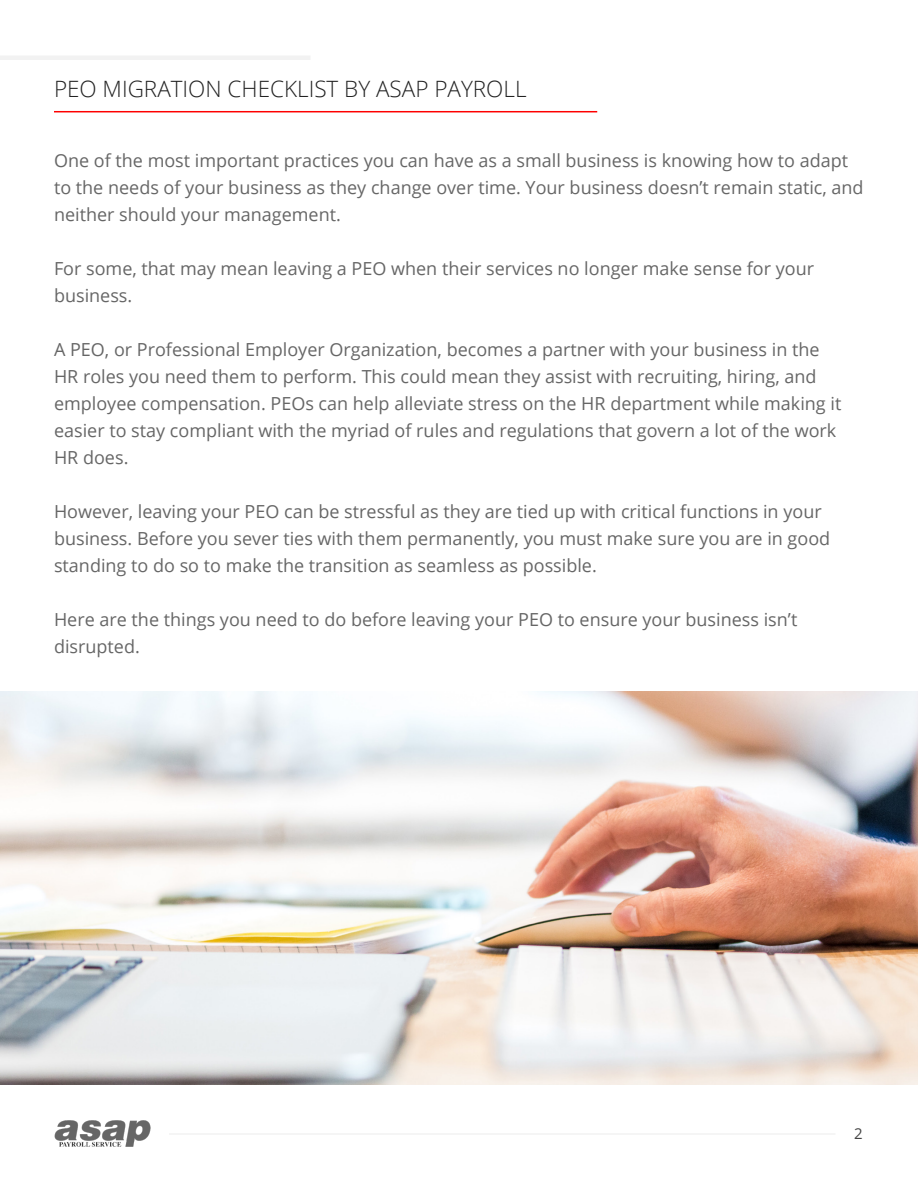
<style>
.page{position:relative;width:918px;height:1188px;background:#fff}
.page>*{position:absolute;margin:0;border:0;box-sizing:border-box;transform-origin:0 0}
.t1{font:300 22.5px "Open Sans";color:#222}
.t2{font:18px/27px "Open Sans";color:#666}
.t3{font:15px "Open Sans";color:#444}
</style>
<div class="page">
<hr style="left:54px;top:111px;width:543px;height:1px;background:#fe0000">
<hr style="left:0;top:56px;width:310px;height:4px;background:#f2f2f2">
<img style="left:0;top:691px;width:918px;height:393px">
<img style="left:54px;top:1120px;width:96px;height:27px">
<hr style="left:169px;top:1133px;width:666px;height:2px;background:#f2f2f2">
<p class="t1" style="left:54px;top:73px;width:474px">PEO MIGRATION CHECKLIST BY ASAP PAYROLL</p>
<p class="t2" style="left:54px;top:146px;width:811px">One of the most important practices you can have as a small business is knowing how to adapt to the needs of your business as they change over time. Your business doesn’t remain static, and neither should your management.</p>
<p class="t2" style="left:54px;top:254px;width:762px">For some, that may mean leaving a PEO when their services no longer make sense for your business.</p>
<p class="t2" style="left:54px;top:335px;width:789px">A PEO, or Professional Employer Organization, becomes a partner with your business in the HR roles you need them to perform. This could mean they assist with recruiting, hiring, and employee compensation. PEOs can help alleviate stress on the HR department while making it easier to stay compliant with the myriad of rules and regulations that govern a lot of the work HR does.</p>
<p class="t2" style="left:54px;top:497px;width:778px">However, leaving your PEO can be stressful as they are tied up with critical functions in your business. Before you sever ties with them permanently, you must make sure you are in good standing to do so to make the transition as seamless as possible.</p>
<p class="t2" style="left:54px;top:605px;width:745px">Here are the things you need to do before leaving your PEO to ensure your business isn’t disrupted.</p>
<p class="t3" style="left:854px;top:1123px;width:10px">2</p>
</div>
